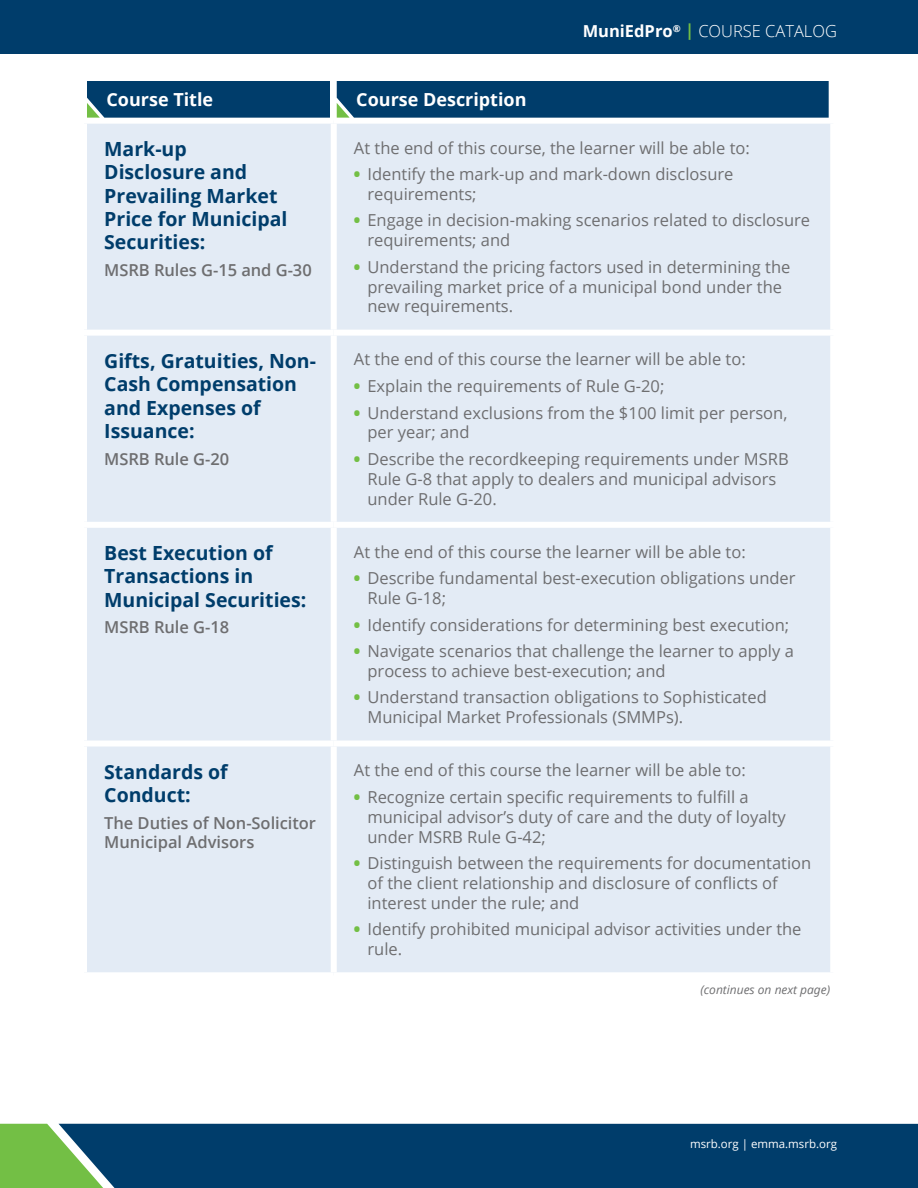
<style>
.page{position:relative;width:918px;height:1188px;background:#fff}
.page>*{position:absolute;margin:0;border:0;box-sizing:border-box;transform-origin:0 0}
.t1{font:700 19.5px/23.4px "Open Sans";color:#003d6b}
.t2{font:700 18px "Open Sans";color:#fff}
.t3{font:16.5px/19.8px "Open Sans";color:#6e6e70}
.t4{font:600 16.5px/19.8px "Open Sans";letter-spacing:-.005em;color:#6e6e70}
.t5{font:300 16.5px "Open Sans";color:#fff}
.t6{font:italic 12px "Open Sans";color:#6e6e70}
.t7{font:11.4px "Open Sans";color:#fff}
.s1{font-weight:700}
.s2{font-weight:700;color:#73bf45}
.s3{font-weight:800;color:#73bf45}
</style>
<div class="page">
<div style="left:0;top:1124px;width:59px;height:64px;background:#73bf45"></div>
<div style="left:59px;top:1124px;width:859px;height:64px;background:#003d6b"></div>
<div style="left:0;top:0;width:918px;height:54px;background:#003d6b"></div>
<div style="left:87px;top:124px;width:743px;height:848px;background:#e3ebf5"></div>
<div style="left:81px;top:330px;width:253px;height:6px;background:#fff"></div>
<div style="left:334px;top:330px;width:502px;height:6px;background:#fff"></div>
<div style="left:81px;top:522px;width:253px;height:6px;background:#fff"></div>
<div style="left:334px;top:522px;width:502px;height:6px;background:#fff"></div>
<div style="left:81px;top:741px;width:253px;height:6px;background:#fff"></div>
<div style="left:334px;top:741px;width:502px;height:6px;background:#fff"></div>
<div style="left:331px;top:124px;width:6px;height:206px;background:#fff"></div>
<div style="left:331px;top:336px;width:6px;height:186px;background:#fff"></div>
<div style="left:331px;top:528px;width:6px;height:213px;background:#fff"></div>
<div style="left:331px;top:747px;width:6px;height:225px;background:#fff"></div>
<div style="left:87px;top:81px;width:742px;height:37px;background:#003d6b"></div>
<div style="left:330px;top:76px;width:5px;height:43px;background:#fff"></div>
<p class="t5" style="left:583px;top:20px;width:256px"><span class="s1">MuniEdPro</span><sup>®</sup> <span class="s2">|</span> COURSE CATALOG</p>
<p class="t2" style="left:106px;top:87px;width:108px">Course Title</p>
<p class="t2" style="left:356px;top:87px;width:172px">Course Description</p>
<p class="t1" style="left:104px;top:137px;width:185px">Mark-up<br>Disclosure and<br>Prevailing Market<br>Price for Municipal<br>Securities:</p>
<p class="t4" style="left:104px;top:260px;width:209px">MSRB Rules G-15 and G-30</p>
<p class="t3" style="left:354px;top:137px;width:397px">At the end of this course, the learner will be able to:</p>
<p class="t3" style="left:367px;top:164px;width:367px;text-indent:-13px"><span class="s3">•</span> Identify the mark-up and mark-down disclosure requirements;</p>
<p class="t3" style="left:367px;top:210px;width:444px;text-indent:-13px"><span class="s3">•</span> Engage in decision-making scenarios related to disclosure requirements; and</p>
<p class="t3" style="left:367px;top:256px;width:424px;text-indent:-13px"><span class="s3">•</span> Understand the pricing factors used in determining the prevailing market price of a municipal bond under the new requirements.</p>
<p class="t1" style="left:104px;top:349px;width:213px">Gifts, Gratuities, Non-<br>Cash Compensation and Expenses of<br>Issuance:</p>
<p class="t4" style="left:104px;top:448px;width:126px">MSRB Rule G-20</p>
<p class="t3" style="left:354px;top:349px;width:393px">At the end of this course the learner will be able to:</p>
<p class="t3" style="left:354px;top:376px;width:312px"><span class="s3">•</span> Explain the requirements of Rule G-20;</p>
<p class="t3" style="left:367px;top:402px;width:421px;text-indent:-13px"><span class="s3">•</span> Understand exclusions from the $100 limit per person, per year; and</p>
<p class="t3" style="left:367px;top:449px;width:423px;text-indent:-13px"><span class="s3">•</span> Describe the recordkeeping requirements under MSRB<br>Rule G-8 that apply to dealers and municipal advisors under Rule G-20.</p>
<p class="t1" style="left:104px;top:541px;width:204px">Best Execution of<br>Transactions in<br>Municipal Securities:</p>
<p class="t4" style="left:104px;top:617px;width:126px">MSRB Rule G-18</p>
<p class="t3" style="left:354px;top:541px;width:393px">At the end of this course the learner will be able to:</p>
<p class="t3" style="left:367px;top:568px;width:430px;text-indent:-13px"><span class="s3">•</span> Describe fundamental best-execution obligations under<br>Rule G-18;</p>
<p class="t3" style="left:354px;top:614px;width:437px"><span class="s3">•</span> Identify considerations for determining best execution;</p>
<p class="t3" style="left:367px;top:641px;width:428px;text-indent:-13px"><span class="s3">•</span> Navigate scenarios that challenge the learner to apply a process to achieve best-execution; and</p>
<p class="t3" style="left:367px;top:687px;width:401px;text-indent:-13px"><span class="s3">•</span> Understand transaction obligations to Sophisticated<br>Municipal Market Professionals (SMMPs).</p>
<p class="t1" style="left:104px;top:759px;width:125px">Standards of<br>Conduct:</p>
<p class="t4" style="left:104px;top:812px;width:213px">The Duties of Non-Solicitor<br>Municipal Advisors</p>
<p class="t3" style="left:354px;top:760px;width:393px">At the end of this course the learner will be able to:</p>
<p class="t3" style="left:367px;top:787px;width:420px;text-indent:-13px"><span class="s3">•</span> Recognize certain specific requirements to fulfill a municipal advisor’s duty of care and the duty of loyalty under MSRB Rule G-42;</p>
<p class="t3" style="left:367px;top:853px;width:445px;text-indent:-13px"><span class="s3">•</span> Distinguish between the requirements for documentation of the client relationship and disclosure of conflicts of interest under the rule; and</p>
<p class="t3" style="left:367px;top:919px;width:436px;text-indent:-13px"><span class="s3">•</span> Identify prohibited municipal advisor activities under the rule.</p>
<p class="t6" style="left:700px;top:982px;width:131px">(continues on next page)</p>
<p class="t7" style="left:690px;top:1136px;width:148px">msrb.org | emma.msrb.org</p>
</div>
